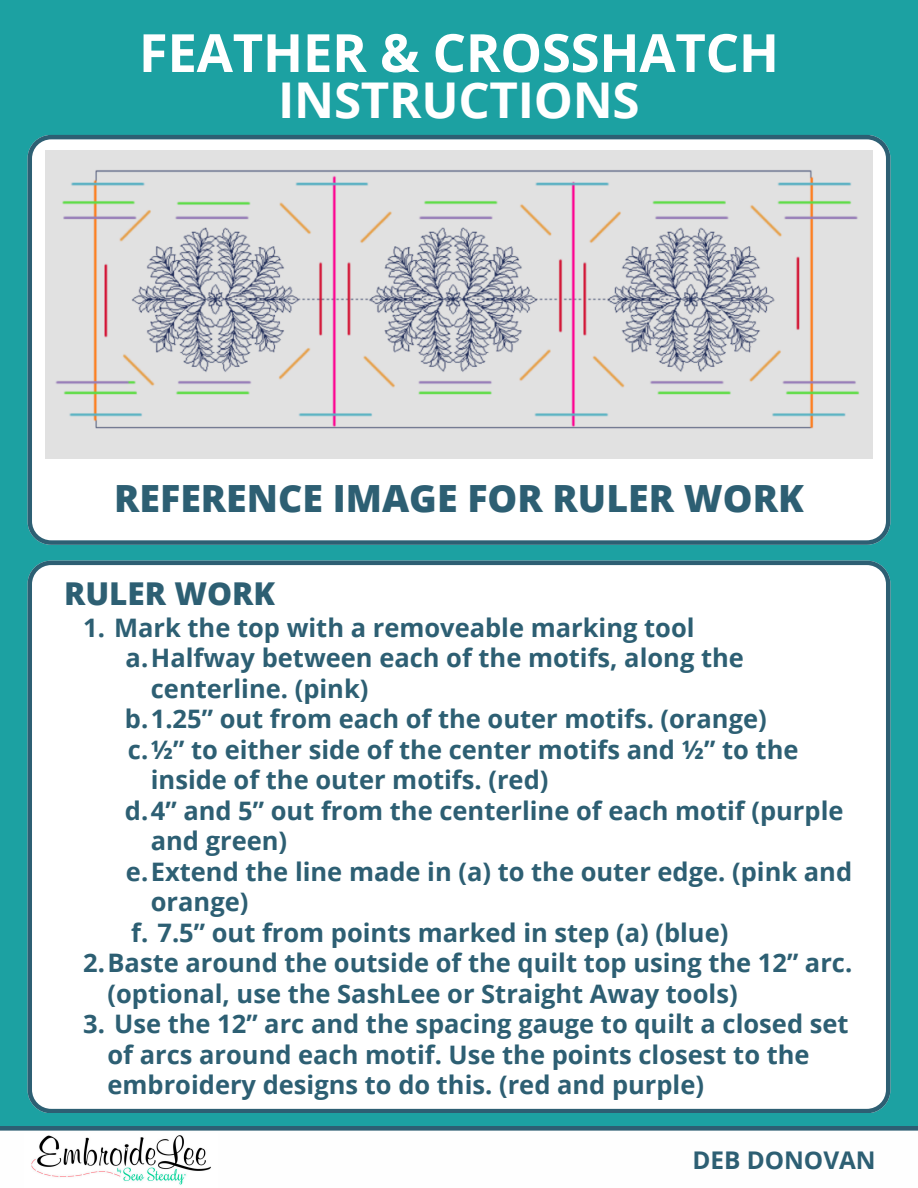
<style>
.page{position:relative;width:918px;height:1188px;background:#1ca1a2}
.page>*{position:absolute;margin:0;border:0;box-sizing:border-box;transform-origin:0 0}
.t1{font:700 52.65px "Open Sans";letter-spacing:-.005em;color:#fff}
.t2{font:700 49.35px "Open Sans";letter-spacing:-.005em;color:#fff}
.t3{font:800 37.5px "Open Sans";color:#2d5f73}
.t4{font:800 31.5px "Open Sans";color:#2d5f73}
.t5{font:700 25.5px/30.5px "Open Sans";color:#2d5f73}
.t6{font:700 24.45px "Open Sans";color:#2d5f73}
</style>
<div class="page">
<svg style="left:28px;top:135px;width:862px;height:409px;background:#e8edef"></svg>
<svg style="left:0;top:1126px;width:918px;height:62px;background:#eaeff1"></svg>
<img style="left:25px;top:1133px;width:192px;height:55px">
<img style="left:46px;top:151px;width:827px;height:308px">
<div style="left:28px;top:561px;width:862px;height:552px;background:#fff"></div>
<p class="t1" style="left:139px;top:16px;width:642px">FEATHER &amp; CROSSHATCH</p>
<h2 class="t2" style="left:278px;top:65px;width:363px">INSTRUCTIONS</h2>
<h4 class="t3" style="left:114px;top:472px;width:691px">REFERENCE IMAGE FOR RULER WORK</h4>
<p class="t4" style="left:64px;top:571px;width:213px">RULER WORK</p>
<p class="t5" style="left:83px;top:612px;width:613px">1. Mark the top with a removeable marking tool</p>
<p class="t5" style="left:126px;top:642px;width:620px">a.Halfway between each of the motifs, along the</p>
<p class="t5" style="left:151px;top:673px;width:219px">centerline. (pink)</p>
<p class="t5" style="left:125px;top:703px;width:643px">b.1.25” out from each of the outer motifs. (orange)</p>
<p class="t5" style="left:128px;top:734px;width:672px">c.½” to either side of the center motifs and ½” to the</p>
<p class="t5" style="left:151px;top:764px;width:399px">inside of the outer motifs. (red)</p>
<p class="t5" style="left:125px;top:795px;width:720px">d.4” and 5” out from the centerline of each motif (purple</p>
<p class="t5" style="left:151px;top:825px;width:138px">and green)</p>
<p class="t5" style="left:126px;top:856px;width:728px">e.Extend the line made in (a) to the outer edge. (pink and</p>
<p class="t5" style="left:151px;top:886px;width:99px">orange)</p>
<p class="t5" style="left:131px;top:917px;width:599px">f. 7.5” out from points marked in step (a) (blue)</p>
<p class="t5" style="left:83px;top:947px;width:771px">2.Baste around the outside of the quilt top using the 12” arc.</p>
<p class="t5" style="left:107px;top:978px;width:632px">(optional, use the SashLee or Straight Away tools)</p>
<p class="t5" style="left:107px;top:1008px;width:743px;text-indent:-24px">3. Use the 12” arc and the spacing gauge to quilt a closed set of arcs around each motif. Use the points closest to the embroidery designs to do this. (red and purple)</p>
<p class="t6" style="left:692px;top:1142px;width:185px">DEB DONOVAN</p>
</div>
